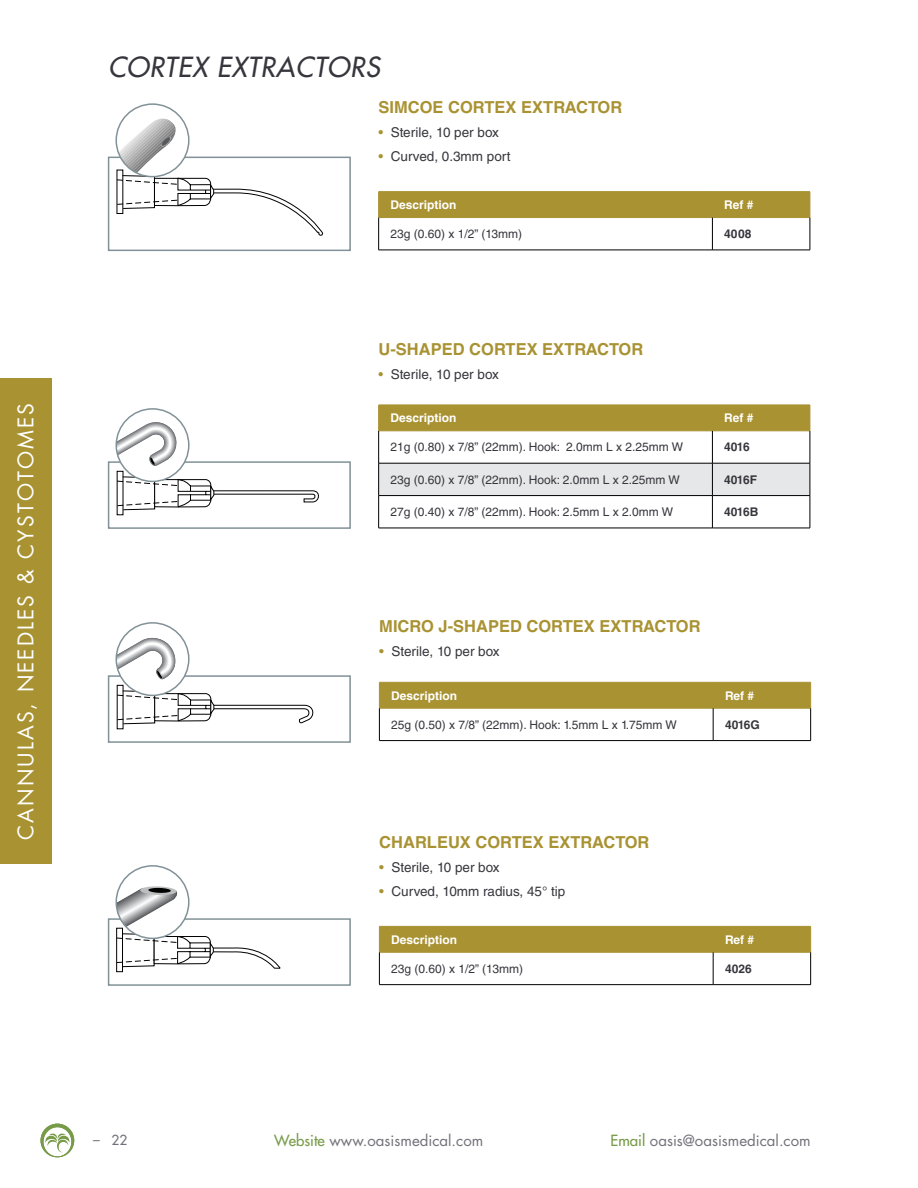
<style>
.page{position:relative;width:918px;height:1188px;background:#fff}
.page>*{position:absolute;margin:0;border:0;box-sizing:border-box;transform-origin:0 0}
.t1{font:italic 500 27px "Futura Std";letter-spacing:.025em;color:#38363d}
.t2{font:21px "Futura Std";letter-spacing:.1em;color:#fff}
.t3{font:700 16.5px "Helvetica LT Std";color:#a99232}
.t4{font:15px "Futura Std";color:#717179}
.t5{font:13.5px "Helvetica LT Std";color:#38363d}
.t6{font:500 13.5px "Futura Std";color:#717179}
.t7{font:12px "Helvetica LT Std";color:#38363d}
.t8{font:700 12px "Helvetica LT Std";color:#fff}
.t9{font:700 12px "Helvetica LT Std";color:#38363d}
.s1{color:#a99232}
.s2{font-weight:500;color:#789b4a}
</style>
<div class="page">
<svg style="left:41px;top:1124px;width:33px;height:33px"></svg>
<svg style="left:117px;top:471px;width:6px;height:44px"></svg>
<svg style="left:116px;top:476px;width:203px;height:36px"></svg>
<div style="left:108px;top:461px;width:243px;height:68px;border:2px solid #819197"></div>
<div style="left:116px;top:409px;width:73px;height:72px;background:#fff;border-radius:50%"></div>
<svg style="left:116px;top:419px;width:63px;height:48px"></svg>
<div style="left:116px;top:408px;width:74px;height:74px;border:2px solid #819197;border-radius:50%"></div>
<div style="left:108px;top:157px;width:243px;height:94px;border:2px solid #819197"></div>
<svg style="left:116px;top:119px;width:207px;height:117px"></svg>
<div style="left:116px;top:103px;width:74px;height:74px;border:2px solid #819197;border-radius:50%"></div>
<div style="left:116px;top:928px;width:7px;height:44px;background:#fff;border:1px solid #000"></div>
<div style="left:108px;top:918px;width:243px;height:68px;border:2px solid #819197"></div>
<svg style="left:116px;top:886px;width:165px;height:83px"></svg>
<div style="left:148px;top:888px;width:23px;height:5px;background:#000;border-radius:50%"></div>
<div style="left:116px;top:865px;width:74px;height:74px;border:2px solid #819197;border-radius:50%"></div>
<svg style="left:117px;top:725px;width:6px;height:4px"></svg>
<div style="left:108px;top:675px;width:243px;height:68px;border:2px solid #819197"></div>
<svg style="left:116px;top:635px;width:199px;height:90px"></svg>
<div style="left:116px;top:622px;width:74px;height:74px;border:2px solid #819197;border-radius:50%"></div>
<hr style="left:379px;top:191px;width:333px;height:1px;background:#a99232">
<hr style="left:712px;top:191px;width:98px;height:1px;background:#a99232">
<div style="left:378px;top:192px;width:433px;height:26px;background:#a99232"></div>
<hr style="left:379px;top:217px;width:333px;height:1px;background:#a99232">
<hr style="left:712px;top:217px;width:98px;height:1px;background:#a99232">
<hr style="left:378px;top:218px;width:1px;height:32px;background:#000">
<hr style="left:712px;top:218px;width:1px;height:32px;background:#000">
<hr style="left:810px;top:218px;width:1px;height:32px;background:#000">
<hr style="left:379px;top:250px;width:333px;height:1px;background:#000">
<hr style="left:712px;top:250px;width:98px;height:1px;background:#000">
<div style="left:379px;top:464px;width:431px;height:31px;background:#e6e7e8"></div>
<div style="left:378px;top:405px;width:433px;height:26px;background:#a99232"></div>
<hr style="left:379px;top:431px;width:333px;height:1px;background:#a99232">
<hr style="left:712px;top:431px;width:98px;height:1px;background:#a99232">
<hr style="left:378px;top:431px;width:1px;height:32px;background:#000">
<hr style="left:712px;top:431px;width:1px;height:32px;background:#000">
<hr style="left:810px;top:431px;width:1px;height:32px;background:#000">
<hr style="left:379px;top:463px;width:333px;height:1px;background:#000">
<hr style="left:378px;top:463px;width:1px;height:32px;background:#000">
<hr style="left:712px;top:463px;width:98px;height:1px;background:#000">
<hr style="left:712px;top:463px;width:1px;height:32px;background:#000">
<hr style="left:810px;top:463px;width:1px;height:32px;background:#000">
<hr style="left:379px;top:495px;width:333px;height:1px;background:#000">
<hr style="left:378px;top:496px;width:1px;height:32px;background:#000">
<hr style="left:712px;top:495px;width:98px;height:1px;background:#000">
<hr style="left:712px;top:496px;width:1px;height:32px;background:#000">
<hr style="left:810px;top:496px;width:1px;height:32px;background:#000">
<hr style="left:379px;top:528px;width:333px;height:1px;background:#000">
<hr style="left:712px;top:528px;width:98px;height:1px;background:#000">
<div style="left:379px;top:682px;width:432px;height:26px;background:#a99232"></div>
<hr style="left:379px;top:708px;width:334px;height:1px;background:#a99232">
<hr style="left:713px;top:708px;width:98px;height:1px;background:#a99232">
<hr style="left:379px;top:708px;width:1px;height:32px;background:#000">
<hr style="left:713px;top:708px;width:1px;height:32px;background:#000">
<hr style="left:810px;top:708px;width:1px;height:32px;background:#000">
<hr style="left:379px;top:740px;width:334px;height:1px;background:#000">
<hr style="left:713px;top:740px;width:98px;height:1px;background:#000">
<div style="left:379px;top:926px;width:432px;height:26px;background:#a99232"></div>
<hr style="left:379px;top:952px;width:334px;height:1px;background:#a99232">
<hr style="left:713px;top:952px;width:98px;height:1px;background:#a99232">
<hr style="left:379px;top:952px;width:1px;height:33px;background:#000">
<hr style="left:713px;top:952px;width:1px;height:33px;background:#000">
<hr style="left:810px;top:952px;width:1px;height:33px;background:#000">
<hr style="left:379px;top:984px;width:334px;height:1px;background:#000">
<hr style="left:713px;top:984px;width:98px;height:1px;background:#000">
<div style="left:0;top:378px;width:51px;height:486px;background:#a99232"></div>
<h2 class="t2" style="left:12px;top:840px;width:438px;rotate:-90deg">CANNULAS, NEEDLES &amp; CYSTOTOMES</h2>
<h1 class="t1" style="left:108px;top:50px;width:273px">CORTEX EXTRACTORS</h1>
<h3 class="t3" style="left:379px;top:97px;width:245px">SIMCOE CORTEX EXTRACTOR</h3>
<p class="t5" style="left:379px;top:124px;width:122px"><span class="s1">•</span> Sterile, 10 per box</p>
<p class="t5" style="left:379px;top:148px;width:134px"><span class="s1">•</span> Curved, 0.3mm port</p>
<p class="t8" style="left:391px;top:197px;width:67px">Description</p>
<p class="t8" style="left:724px;top:197px;width:31px">Ref #</p>
<p class="t7" style="left:391px;top:227px;width:133px">23g (0.60) x 1/2” (13mm)</p>
<p class="t9" style="left:724px;top:226px;width:29px">4008</p>
<h3 class="t3" style="left:379px;top:339px;width:266px">U-SHAPED CORTEX EXTRACTOR</h3>
<p class="t5" style="left:379px;top:366px;width:122px"><span class="s1">•</span> Sterile, 10 per box</p>
<p class="t8" style="left:391px;top:411px;width:67px">Description</p>
<p class="t8" style="left:724px;top:411px;width:31px">Ref #</p>
<p class="t7" style="left:391px;top:440px;width:294px">21g (0.80) x 7/8” (22mm). Hook: 2.0mm L x 2.25mm W</p>
<p class="t9" style="left:724px;top:440px;width:27px">4016</p>
<p class="t7" style="left:391px;top:473px;width:291px">23g (0.60) x 7/8” (22mm). Hook: 2.0mm L x 2.25mm W</p>
<p class="t9" style="left:724px;top:472px;width:34px">4016F</p>
<p class="t7" style="left:391px;top:505px;width:284px">27g (0.40) x 7/8” (22mm). Hook: 2.5mm L x 2.0mm W</p>
<p class="t9" style="left:724px;top:505px;width:36px">4016B</p>
<h3 class="t3" style="left:379px;top:616px;width:323px">MICRO J-SHAPED CORTEX EXTRACTOR</h3>
<p class="t5" style="left:379px;top:644px;width:122px"><span class="s1">•</span> Sterile, 10 per box</p>
<p class="t8" style="left:391px;top:688px;width:67px">Description</p>
<p class="t8" style="left:725px;top:688px;width:31px">Ref #</p>
<p class="t7" style="left:391px;top:718px;width:287px">25g (0.50) x 7/8” (22mm). Hook: 1.5mm L x 1.75mm W</p>
<p class="t9" style="left:725px;top:717px;width:36px">4016G</p>
<h3 class="t3" style="left:379px;top:832px;width:272px">CHARLEUX CORTEX EXTRACTOR</h3>
<p class="t5" style="left:379px;top:859px;width:122px"><span class="s1">•</span> Sterile, 10 per box</p>
<p class="t5" style="left:379px;top:883px;width:188px"><span class="s1">•</span> Curved, 10mm radius, 45° tip</p>
<p class="t8" style="left:391px;top:932px;width:67px">Description</p>
<p class="t8" style="left:725px;top:932px;width:31px">Ref #</p>
<p class="t7" style="left:391px;top:962px;width:133px">23g (0.60) x 1/2” (13mm)</p>
<p class="t9" style="left:725px;top:961px;width:28px">4026</p>
<p class="t6" style="left:93px;top:1132px;width:36px">– 22</p>
<p class="t4" style="left:274px;top:1131px;width:210px"><span class="s2">Website</span> www.oasismedical.com</p>
<p class="t4" style="left:611px;top:1131px;width:202px"><span class="s2">Email</span> oasis@oasismedical.com</p>
</div>
